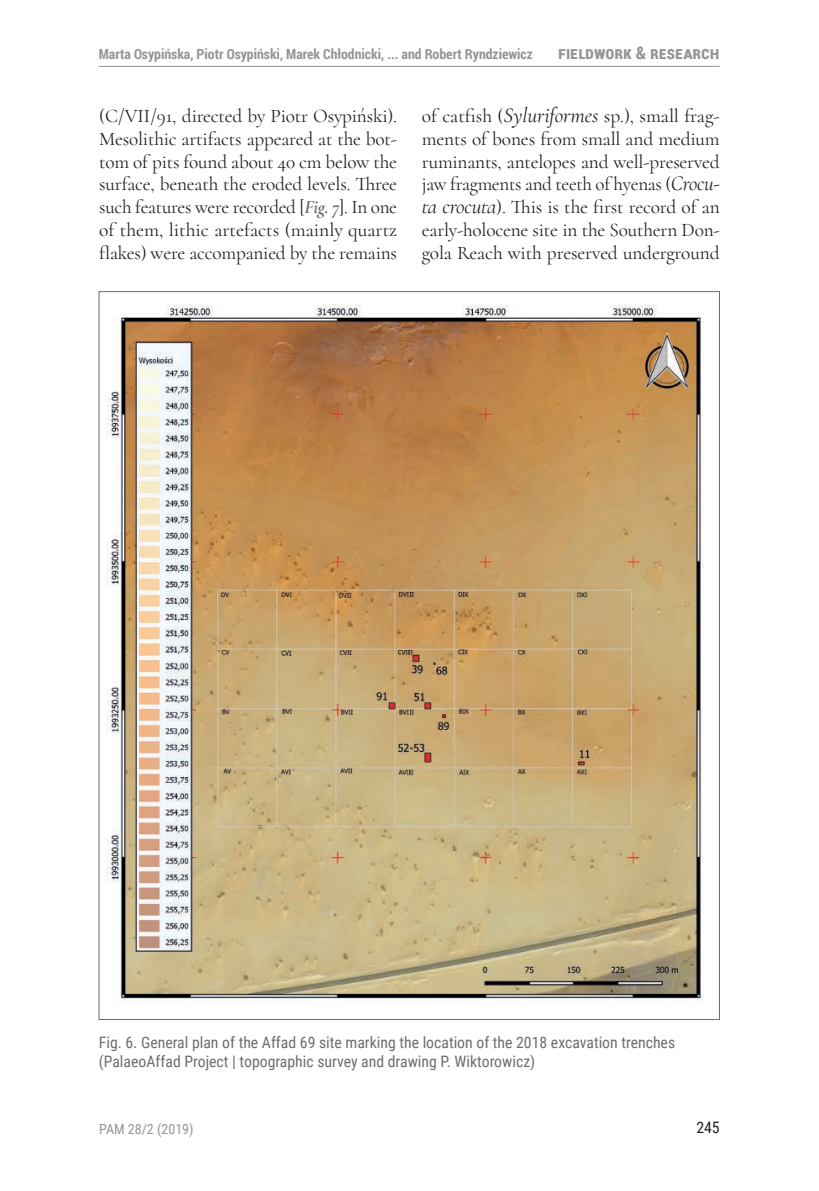
<style>
.page{position:relative;width:819px;height:1191px;background:#fff}
.page>*{position:absolute;margin:0;border:0;box-sizing:border-box;transform-origin:0 0}
.t1{font:19.25px/22.8px "Cormorant";letter-spacing:-.01em;color:#231f20;text-align:justify}
.t2{font:700 17.5px "Roboto Condensed";color:#939598}
.t3{font:15.75px/19.2px "Roboto Condensed";color:#6c6d70}
.t4{font:15.75px "Roboto Condensed";color:#231f20}
.t5{font:700 14px "Roboto Condensed";color:#939598}
.t6{font:14px "Roboto Condensed";color:#939598}
.s1{font-weight:700;font-style:italic;color:#6c6d70}
.s2{font-style:italic;font-size:21px}
</style>
<div class="page">
<hr style="left:99px;top:66px;width:620px;height:1px;background:#939598">
<img style="left:106px;top:304px;width:598px;height:700px">
<p class="t5" style="left:99px;top:44px;width:435px">Marta Osypińska, Piotr Osypiński, Marek Chłodnicki, ... and Robert Ryndziewicz</p>
<p class="t2" style="left:558px;top:40px;width:163px">Fieldwork &amp; Research</p>
<p class="t1" style="left:99px;top:104px;width:299px">(C/VII/91, directed by Piotr Osypiński).<br>Mesolithic artifacts appeared at the bot&shy;tom of pits found about 40 cm below the surface, beneath the eroded levels. Three such features were recorded [<span class="s1">Fig. 7</span>]. In one of them, lithic artefacts (mainly quartz flakes) were accompanied by the remains</p>
<p class="t1" style="left:422px;top:104px;width:299px">of catfish (<span class="s2">Syluriformes</span> sp.), small frag&shy;ments of bones from small and medium ruminants, antelopes and well-preserved jaw fragments and teeth of hyenas (<span class="s2">Crocu&shy;ta crocuta</span>). This is the first record of an early-holocene site in the Southern Don&shy;gola Reach with preserved underground</p>
<p class="t3" style="left:99px;top:1031px;width:578px">Fig. 6. General plan of the Affad 69 site marking the location of the 2018 excavation trenches (PalaeoAffad Project | topographic survey and drawing P. Wiktorowicz)</p>
<p class="t6" style="left:99px;top:1119px;width:96px">PAM 28/2 (2019)</p>
<p class="t4" style="left:696px;top:1116px;width:25px">245</p>
</div>
